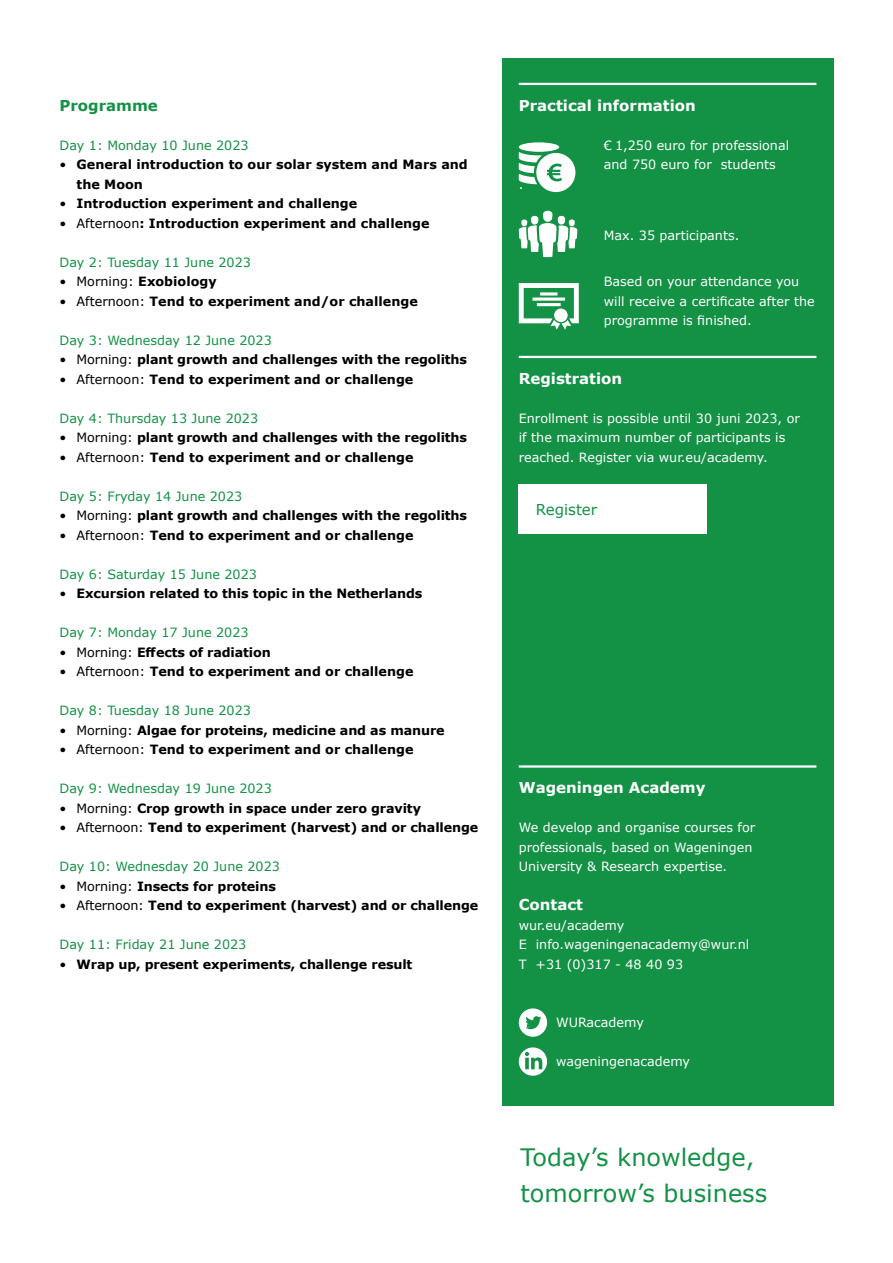
<style>
.page{position:relative;width:893px;height:1263px;background:#fff}
.page>*{position:absolute;margin:0;border:0;box-sizing:border-box;transform-origin:0 0}
.t1{font:24px/36px "Verdana";color:#139145}
.H1_kop_lijn{font:700 15px "Verdana";color:#fff}
.H1_Kop_paragraaf{font:700 15px "Verdana";color:#139145}
.t2{font:15px "Verdana";color:#139145}
.H1_Kop_paragraaf-2{font:700 15px "Verdana";color:#fff}
.t3{font:700 12.75px/19.5px "Verdana";letter-spacing:-.01em;color:#000}
.Platte_tekst{font:12.75px/19.5px "Verdana";color:#fff}
.t4{font:12.75px "Verdana";color:#139145}
.s1{font-weight:400}
</style>
<div class="page">
<div style="left:502px;top:58px;width:331px;height:717px;background:#139145"></div>
<hr style="left:519px;top:83px;width:297px;height:2px;background:#fff">
<hr style="left:519px;top:356px;width:297px;height:2px;background:#fff">
<div style="left:519px;top:142px;width:40px;height:10px;background:#fff;border-radius:50%"></div>
<svg style="left:519px;top:152px;width:56px;height:40px"></svg>
<svg style="left:519px;top:211px;width:58px;height:46px"></svg>
<svg style="left:519px;top:283px;width:60px;height:47px"></svg>
<div style="left:519px;top:484px;width:188px;height:49px;background:#fff"></div>
<div style="left:502px;top:746px;width:331px;height:359px;background:#139145"></div>
<hr style="left:519px;top:765px;width:297px;height:3px;background:#fff">
<svg style="left:519px;top:1008px;width:28px;height:29px"></svg>
<svg style="left:519px;top:1047px;width:28px;height:29px"></svg>
<h1 class="H1_Kop_paragraaf" style="left:60px;top:94px;width:100px">Programme</h1>
<p class="t4" style="left:60px;top:136px;width:191px">Day 1: Monday 10 June 2023</p>
<p class="t3" style="left:77px;top:154px;width:393px;text-indent:-17px"><span class="s1">•</span> General introduction to our solar system and Mars and the Moon</p>
<p class="t3" style="left:60px;top:193px;width:299px"><span class="s1">•</span> Introduction experiment and challenge</p>
<p class="t3" style="left:60px;top:213px;width:372px"><span class="s1">• Afternoon</span>: Introduction experiment and challenge</p>
<p class="t4" style="left:60px;top:253px;width:193px">Day 2: Tuesday 11 June 2023</p>
<p class="t3" style="left:60px;top:271px;width:159px"><span class="s1">• Morning:</span> Exobiology</p>
<p class="t3" style="left:60px;top:291px;width:360px"><span class="s1">• Afternoon:</span> Tend to experiment and/or challenge</p>
<p class="t4" style="left:60px;top:331px;width:214px">Day 3: Wednesday 12 June 2023</p>
<p class="t3" style="left:60px;top:349px;width:409px"><span class="s1">• Morning:</span> plant growth and challenges with the regoliths</p>
<p class="t3" style="left:60px;top:369px;width:355px"><span class="s1">• Afternoon:</span> Tend to experiment and or challenge</p>
<p class="t4" style="left:60px;top:409px;width:200px">Day 4: Thursday 13 June 2023</p>
<p class="t3" style="left:60px;top:427px;width:409px"><span class="s1">• Morning:</span> plant growth and challenges with the regoliths</p>
<p class="t3" style="left:60px;top:447px;width:355px"><span class="s1">• Afternoon:</span> Tend to experiment and or challenge</p>
<p class="t4" style="left:60px;top:487px;width:184px">Day 5: Fryday 14 June 2023</p>
<p class="t3" style="left:60px;top:505px;width:409px"><span class="s1">• Morning:</span> plant growth and challenges with the regoliths</p>
<p class="t3" style="left:60px;top:525px;width:355px"><span class="s1">• Afternoon:</span> Tend to experiment and or challenge</p>
<p class="t4" style="left:60px;top:565px;width:199px">Day 6: Saturday 15 June 2023</p>
<p class="t3" style="left:60px;top:583px;width:364px"><span class="s1">•</span> Excursion related to this topic in the Netherlands</p>
<p class="t4" style="left:60px;top:624px;width:191px">Day 7: Monday 17 June 2023</p>
<p class="t3" style="left:60px;top:642px;width:213px"><span class="s1">• Morning:</span> Effects of radiation</p>
<p class="t3" style="left:60px;top:661px;width:355px"><span class="s1">• Afternoon:</span> Tend to experiment and or challenge</p>
<p class="t4" style="left:60px;top:702px;width:193px">Day 8: Tuesday 18 June 2023</p>
<p class="t3" style="left:60px;top:720px;width:387px"><span class="s1">• Morning:</span> Algae for proteins, medicine and as manure</p>
<p class="t3" style="left:60px;top:739px;width:355px"><span class="s1">• Afternoon:</span> Tend to experiment and or challenge</p>
<p class="t4" style="left:60px;top:780px;width:214px">Day 9: Wednesday 19 June 2023</p>
<p class="t3" style="left:60px;top:798px;width:363px"><span class="s1">• Morning:</span> Crop growth in space under zero gravity</p>
<p class="t3" style="left:60px;top:817px;width:420px"><span class="s1">• Afternoon:</span> Tend to experiment (harvest) and or challenge</p>
<p class="t4" style="left:60px;top:858px;width:222px">Day 10: Wednesday 20 June 2023</p>
<p class="t3" style="left:60px;top:876px;width:218px"><span class="s1">• Morning:</span> Insects for proteins</p>
<p class="t3" style="left:60px;top:895px;width:420px"><span class="s1">• Afternoon:</span> Tend to experiment (harvest) and or challenge</p>
<p class="t4" style="left:60px;top:936px;width:188px">Day 11: Friday 21 June 2023</p>
<p class="t3" style="left:60px;top:954px;width:354px"><span class="s1">•</span> Wrap up, present experiments, challenge result</p>
<h1 class="H1_kop_lijn" style="left:519px;top:94px;width:179px">Practical information</h1>
<p class="Platte_tekst" style="left:604px;top:135px;width:187px">€ 1,250 euro for professional and 750 euro for students</p>
<p class="Platte_tekst" style="left:519px;top:174px;width:6px">.</p>
<p class="Platte_tekst" style="left:604px;top:225px;width:137px">Max. 35 participants.</p>
<p class="Platte_tekst" style="left:604px;top:272px;width:212px">Based on your attendance you will receive a certificate after the programme is finished.</p>
<p class="H1_kop_lijn" style="left:519px;top:367px;width:105px">Registration</p>
<p class="Platte_tekst" style="left:519px;top:408px;width:283px">Enrollment is possible until 30 juni 2023, or if the maximum number of participants is reached. Register via wur.eu/academy.</p>
<p class="t2" style="left:536px;top:499px;width:63px">Register</p>
<h1 class="H1_kop_lijn" style="left:519px;top:777px;width:188px">Wageningen Academy</h1>
<p class="Platte_tekst" style="left:519px;top:818px;width:238px">We develop and organise courses for professionals, based on Wageningen<br>University &amp; Research expertise.</p>
<h1 class="H1_Kop_paragraaf-2" style="left:519px;top:894px;width:66px">Contact</h1>
<p class="Platte_tekst" style="left:519px;top:915px;width:107px">wur.eu/academy</p>
<p class="Platte_tekst" style="left:519px;top:935px;width:232px">E info.wageningenacademy@wur.nl</p>
<p class="Platte_tekst" style="left:519px;top:954px;width:166px">T +31 (0)317 - 48 40 93</p>
<p class="Platte_tekst" style="left:556px;top:1013px;width:89px">WURacademy</p>
<p class="Platte_tekst" style="left:556px;top:1052px;width:136px">wageningenacademy</p>
<h1 class="t1" style="left:520px;top:1139px;width:248px">Today’s knowledge, tomorrow’s business</h1>
</div>
